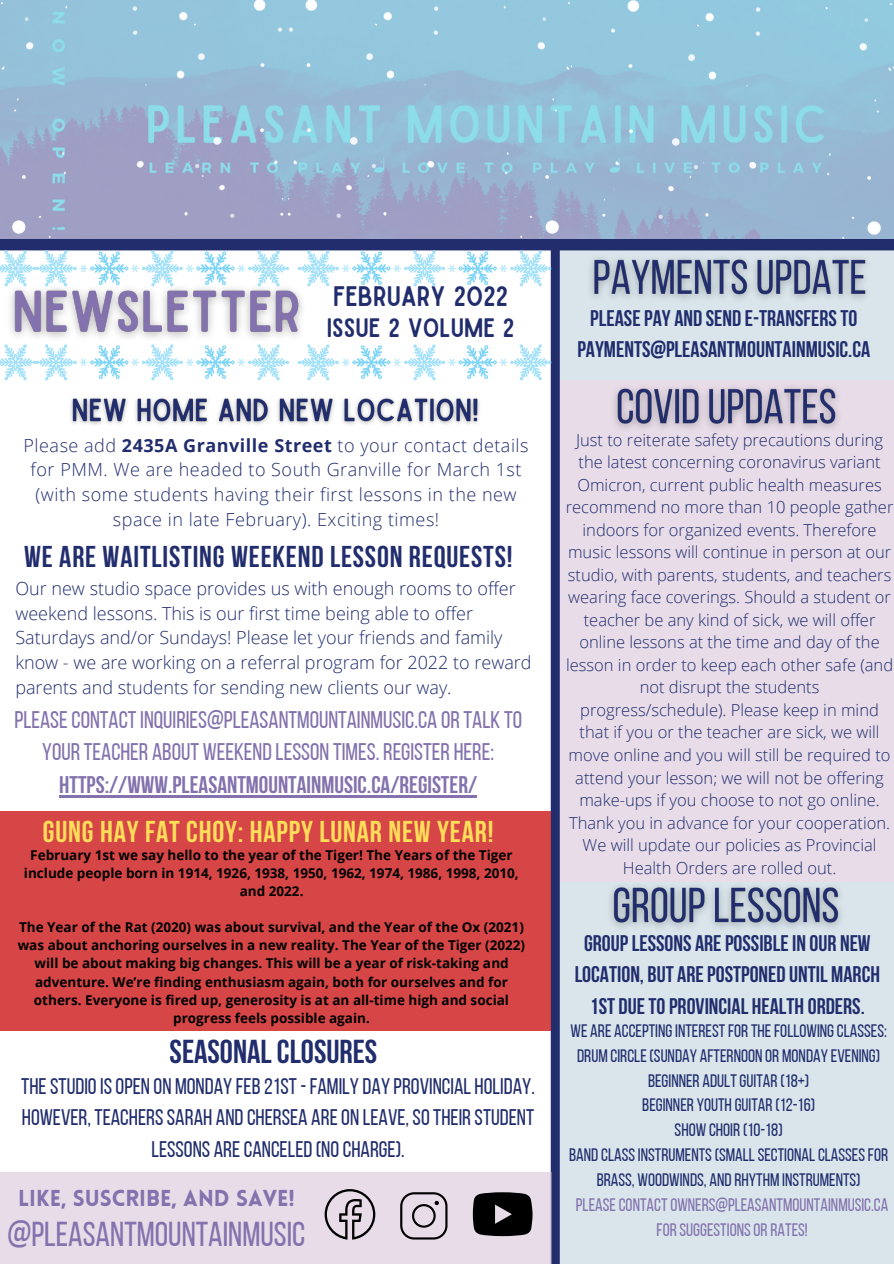
<style>
.page{position:relative;width:894px;height:1264px;background:#fff}
.page>*{position:absolute;margin:0;border:0;box-sizing:border-box;transform-origin:0 0}
.t1{font:34.5px "Bebas Neue";color:#8372ad}
.t2{font:700 33px "Bebas Neue";color:#212d6d}
.t3{font:700 30px "Bebas Neue";letter-spacing:.03em;color:#212d6d}
.t4{font:700 30px "Bebas Neue";letter-spacing:.03em;color:#ffde59}
.t5{font:27px "Sailors";color:#212d6d}
.t6{font:25.5px "Sailors";color:#212d6d}
.t7{font:24px/32.7px "Bebas Neue";color:#8372ad;text-align:center}
.t8{font:700 24px "Bebas Neue";color:#8372ad}
.t9{font:700 22.5px/31.5px "Bebas Neue";color:#212d6d;text-align:center}
.t10{font:22.5px/31.5px "Bebas Neue";color:#212d6d;text-align:center}
.t11{font:900 22.5px "Lovelo";color:#8372ad}
.t12{font:300 18px/24.8px "Open Sans";color:#212d6d}
.t13{font:18px/24.8px "Bebas Neue";color:#212d6d;text-align:center}
.t14{font:300 18px/24.8px "Open Sans";letter-spacing:.03em;color:#212d6d;text-align:center}
.t15{font:18px/24.8px "Bebas Neue";color:#8372ad;text-align:center}
.t16{font:300 16.5px/22.5px "Open Sans";color:#212d6d;text-align:center}
.t17{font:700 13.5px/18px "Open Sans";color:#000;text-align:center}
.s1{font-weight:700}
</style>
<div class="page">
<div style="left:558px;top:380px;width:335px;height:501px;background:#e7dce8"></div>
<div style="left:555px;top:881px;width:338px;height:382px;background:#d9e5eb"></div>
<div style="left:555px;top:239px;width:338px;height:141px;background:#d9e5eb"></div>
<div style="left:550px;top:243px;width:9px;height:1020px;background:#212d6d"></div>
<div style="left:0;top:228px;width:893px;height:22px;background:#212d6d"></div>
<div style="left:0;top:811px;width:550px;height:219px;background:#d74646"></div>
<img style="left:0;top:0;width:893px;height:239px">
<img style="left:0;top:0;width:280px;height:238px">
<img style="left:280px;top:0;width:291px;height:238px">
<img style="left:602px;top:1px;width:290px;height:238px">
<img style="left:5px;top:286px;width:305px;height:52px">
<svg style="left:298px;top:344px;width:253px;height:36px"></svg>
<svg style="left:0;top:344px;width:289px;height:36px"></svg>
<svg style="left:298px;top:250px;width:253px;height:36px"></svg>
<svg style="left:0;top:250px;width:289px;height:36px"></svg>
<div style="left:0;top:1172px;width:551px;height:91px;background:#e7dce8"></div>
<img style="left:580px;top:250px;width:299px;height:49px">
<img style="left:614px;top:387px;width:225px;height:42px">
<img style="left:70px;top:397px;width:410px;height:28px">
<img style="left:599px;top:881px;width:252px;height:47px">
<hr style="left:59px;top:795px;width:418px;height:2px;background:#8372ad">
<svg style="left:324px;top:1189px;width:51px;height:50px"></svg>
<svg style="left:400px;top:1192px;width:47px;height:47px"></svg>
<svg style="left:472px;top:1192px;width:60px;height:44px;background:#222022"></svg>
<p class="t5" style="left:333px;top:286px;width:177px">FEBRUARY 2022</p>
<p class="t6" style="left:327px;top:318px;width:189px">ISSUE 2 VOLUME 2</p>
<p class="t14" style="left:24px;top:432px;width:506px">Please add <span class="s1">2435A Granville Street</span> to your contact details for PMM. We are headed to South Granville for March 1st (with some students having their first lessons in the new space in late February). Exciting times!</p>
<p class="t3" style="left:24px;top:544px;width:490px">WE ARE WAITLISTING WEEKEND LESSON REQUESTS!</p>
<p class="t12" style="left:15px;top:575px;width:517px">Our new studio space provides us with enough rooms to offer weekend lessons. This is our first time being able to offer Saturdays and/or Sundays! Please let your friends and family know - we are working on a referral program for 2022 to reward parents and students for sending new clients our way.</p>
<p class="t7" style="left:14px;top:705px;width:509px">PLEASECONTACTINQUIRIES@PLEASANTMOUNTAINMUSIC.CA ORTALK TO<br>YOURTEACHER ABOUT WEEKENDLESSON TIMES.REGISTER HERE:</p>
<p class="t8" style="left:59px;top:775px;width:419px">HTTPS://WWW.PLEASANTMOUNTAINMUSIC.CA/REGISTER/</p>
<p class="t4" style="left:43px;top:819px;width:452px">GUNG HAY FAT CHOY: HAPPY LUNAR NEW YEAR!</p>
<p class="t17" style="left:24px;top:846px;width:496px">February 1st we say hello to the year of the Tiger! The Years of the Tiger include people born in 1914, 1926, 1938, 1950, 1962, 1974, 1986, 1998, 2010, and 2022.</p>
<p class="t17" style="left:18px;top:918px;width:508px">The Year of the Rat (2020) was about survival, and the Year of the Ox (2021) was about anchoring ourselves in a new reality. The Year of the Tiger (2022) will be about making big changes. This will be a year of risk-taking and adventure. We’re finding enthusiasm again, both for ourselves and for others. Everyone is fired up, generosity is at an all-time high and social progress feels possible again.</p>
<p class="t2" style="left:170px;top:1038px;width:209px">SEASONALCLOSURES</p>
<p class="t10" style="left:21px;top:1072px;width:515px">THESTUDIOISOPEN ON MONDAY FEB21ST-FAMILY DAY PROVINCIAL HOLIDAY.<br>HOWEVER,TEACHERSSARAH ANDCHERSEA AREON LEAVE,SO THEIRSTUDENT<br>LESSONS ARECANCELED(NOCHARGE).</p>
<p class="t11" style="left:18px;top:1189px;width:278px">LIKE, SUSCRIBE, AND SAVE!</p>
<p class="t1" style="left:8px;top:1220px;width:299px">@PLEASANTMOUNTAINMUSIC</p>
<p class="t9" style="left:590px;top:304px;width:269px">PLEASE PAY AND SEND E-TRANSFERS TO</p>
<p class="t9" style="left:577px;top:336px;width:294px">PAYMENTS@PLEASANTMOUNTAINMUSIC.CA</p>
<p class="t16" style="left:565px;top:428px;width:329px">Just to reiterate safety precautions during the latest concerning coronavirus variant Omicron, current public health measures recommend no more than 10 people gather indoors for organized events. Therefore music lessons will continue in person at our studio, with parents, students, and teachers wearing face coverings. Should a student or teacher be any kind of sick, we will offer online lessons at the time and day of the lesson in order to keep each other safe (and not disrupt the students progress/schedule). Please keep in mind that if you or the teacher are sick, we will move online and you will still be required to attend your lesson; we will not be offering make-ups if you choose to not go online.<br>Thank you in advance for your cooperation.<br>We will update our policies as Provincial Health Orders are rolled out.</p>
<p class="t9" style="left:574px;top:929px;width:307px">GROUP LESSONS ARE POSSIBLEIN OUR NEW<br>LOCATION, BUT AREPOSTPONED UNTIL MARCH<br>1ST DUE TO PROVINCIAL HEALTH ORDERS.</p>
<p class="t13" style="left:570px;top:1020px;width:318px">WE ARE ACCEPTINGINTEREST FORTHEFOLLOWINGCLASSES:</p>
<p class="t13" style="left:577px;top:1044px;width:304px">DRUM CIRCLE (SUNDAY AFTERNOON OR MONDAY EVENING)</p>
<p class="t13" style="left:648px;top:1069px;width:163px">BEGINNER ADULT GUITAR(18+)</p>
<p class="t13" style="left:642px;top:1094px;width:174px">BEGINNER YOUTH GUITAR(12-16)</p>
<p class="t13" style="left:674px;top:1119px;width:110px">SHOW CHOIR(10-18)</p>
<p class="t13" style="left:569px;top:1143px;width:320px">BAND CLASS INSTRUMENTS (SMALL SECTIONAL CLASSES FOR<br>BRASS, WOODWINDS, AND RHYTHM INSTRUMENTS)</p>
<p class="t15" style="left:575px;top:1194px;width:314px">PLEASE CONTACT OWNERS@PLEASANTMOUNTAINMUSIC.CA<br>FORSUGGESTIONSORRATES!</p>
</div>
